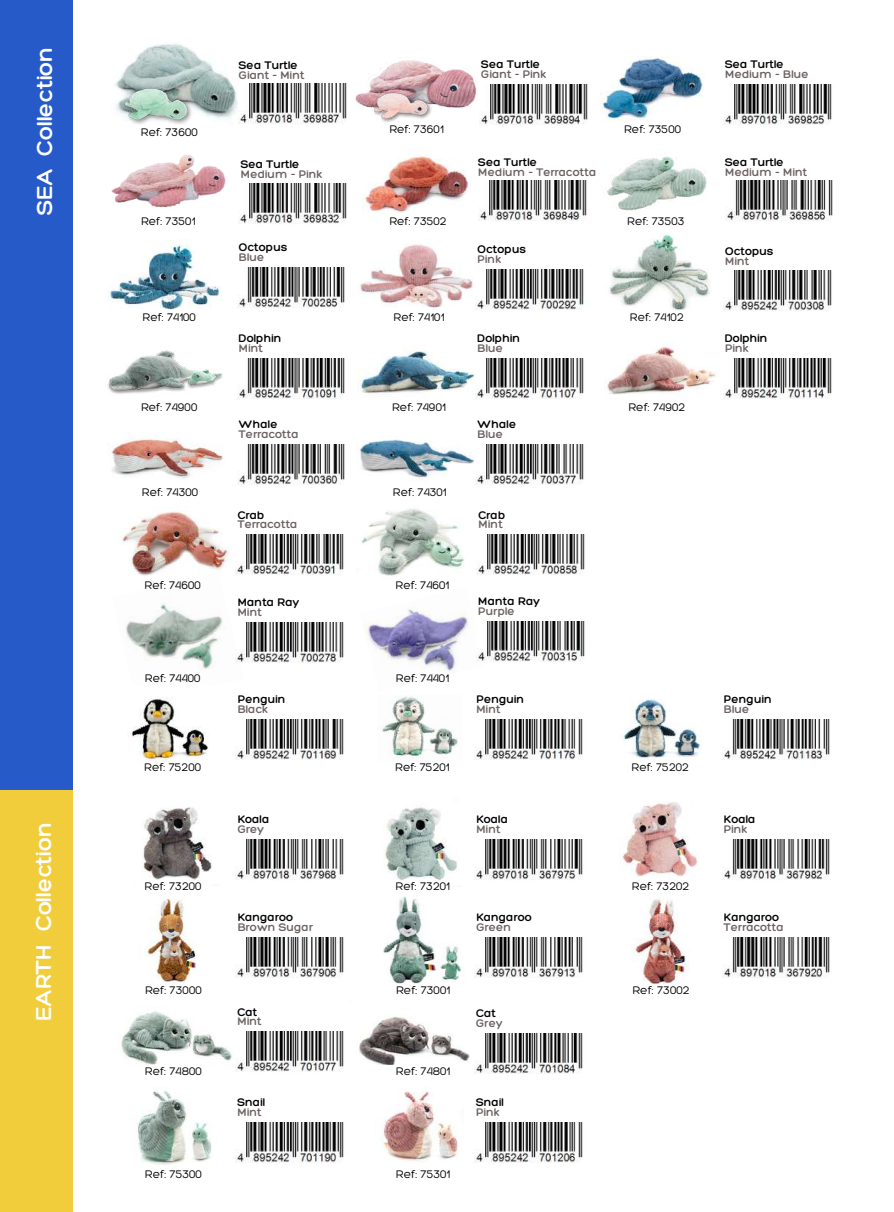
<style>
.page{position:relative;width:894px;height:1212px;background:#fff}
.page>*{position:absolute;margin:0;border:0;box-sizing:border-box;transform-origin:0 0}
.t1{font:300 23.55px "Hero";color:#fff}
.t2{font:300 12px "Hero";color:#000}
.t3{font:300 12px "Hero";color:#000}
.t4{font:300 12px "Hero";color:#6d6262}
</style>
<div class="page">
<img style="left:239px;top:184px;width:108px;height:40px">
<img style="left:135px;top:44px;width:104px;height:80px">
<img style="left:115px;top:60px;width:96px;height:64px">
<img style="left:355px;top:60px;width:122px;height:48px">
<img style="left:358px;top:64px;width:87px;height:84px">
<img style="left:107px;top:239px;width:114px;height:71px">
<img style="left:357px;top:244px;width:116px;height:64px">
<img style="left:609px;top:234px;width:101px;height:77px">
<img style="left:357px;top:351px;width:118px;height:42px">
<img style="left:107px;top:350px;width:115px;height:44px">
<img style="left:607px;top:346px;width:109px;height:49px">
<img style="left:111px;top:432px;width:112px;height:47px">
<img style="left:356px;top:439px;width:119px;height:39px">
<img style="left:122px;top:511px;width:107px;height:61px">
<img style="left:362px;top:509px;width:102px;height:67px">
<img style="left:365px;top:609px;width:112px;height:64px">
<img style="left:126px;top:572px;width:110px;height:98px">
<img style="left:132px;top:698px;width:76px;height:69px">
<img style="left:381px;top:696px;width:77px;height:62px">
<img style="left:622px;top:699px;width:79px;height:59px">
<img style="left:142px;top:807px;width:70px;height:73px">
<img style="left:619px;top:802px;width:79px;height:75px">
<img style="left:383px;top:807px;width:75px;height:73px">
<img style="left:139px;top:893px;width:58px;height:92px">
<img style="left:631px;top:898px;width:57px;height:87px">
<img style="left:383px;top:896px;width:79px;height:88px">
<img style="left:359px;top:1016px;width:111px;height:48px">
<img style="left:121px;top:1011px;width:112px;height:54px">
<img style="left:137px;top:1091px;width:75px;height:74px">
<img style="left:111px;top:154px;width:115px;height:54px">
<img style="left:478px;top:180px;width:109px;height:41px">
<img style="left:362px;top:154px;width:107px;height:60px">
<img style="left:725px;top:180px;width:108px;height:41px">
<img style="left:606px;top:156px;width:101px;height:55px">
<img style="left:723px;top:84px;width:109px;height:41px">
<img style="left:600px;top:57px;width:104px;height:63px">
<img style="left:479px;top:84px;width:109px;height:41px">
<img style="left:239px;top:84px;width:108px;height:40px">
<img style="left:237px;top:267px;width:108px;height:41px">
<img style="left:475px;top:269px;width:109px;height:41px">
<img style="left:723px;top:271px;width:109px;height:40px">
<img style="left:238px;top:358px;width:107px;height:40px">
<img style="left:476px;top:358px;width:108px;height:40px">
<img style="left:724px;top:358px;width:108px;height:40px">
<img style="left:237px;top:444px;width:108px;height:41px">
<img style="left:475px;top:444px;width:109px;height:41px">
<img style="left:236px;top:534px;width:108px;height:41px">
<img style="left:476px;top:534px;width:109px;height:41px">
<img style="left:236px;top:622px;width:108px;height:41px">
<img style="left:476px;top:621px;width:109px;height:40px">
<div style="left:0;top:0;width:72px;height:790px;background:#265ac9"></div>
<div style="left:0;top:790px;width:72px;height:422px;background:#f1cd3b"></div>
<img style="left:236px;top:719px;width:108px;height:41px">
<img style="left:474px;top:719px;width:109px;height:41px">
<img style="left:722px;top:719px;width:108px;height:41px">
<img style="left:381px;top:1091px;width:77px;height:71px">
<img style="left:236px;top:839px;width:108px;height:41px">
<img style="left:474px;top:839px;width:109px;height:41px">
<img style="left:722px;top:839px;width:108px;height:41px">
<img style="left:236px;top:937px;width:108px;height:40px">
<img style="left:474px;top:937px;width:109px;height:40px">
<img style="left:722px;top:937px;width:108px;height:40px">
<img style="left:236px;top:1031px;width:108px;height:41px">
<img style="left:474px;top:1033px;width:109px;height:41px">
<img style="left:236px;top:1122px;width:108px;height:40px">
<img style="left:475px;top:1122px;width:108px;height:40px">
<h1 class="t1" style="left:30px;top:215px;width:170px;rotate:-90deg">SEA Collection</h1>
<h1 class="t1" style="left:29px;top:1021px;width:200px;rotate:-90deg">EARTH Collection</h1>
<p class="t3" style="left:239px;top:58px;width:60px">Sea Turtle</p>
<p class="t4" style="left:239px;top:68px;width:67px">Giant - Mint</p>
<p class="t3" style="left:481px;top:57px;width:60px">Sea Turtle</p>
<p class="t4" style="left:481px;top:67px;width:67px">Giant - Pink</p>
<p class="t2" style="left:141px;top:124px;width:59px">Ref: 73600</p>
<p class="t2" style="left:389px;top:121px;width:56px">Ref: 73601</p>
<p class="t2" style="left:624px;top:121px;width:59px">Ref: 73500</p>
<p class="t3" style="left:241px;top:156px;width:60px">Sea Turtle</p>
<p class="t4" style="left:241px;top:166px;width:83px">Medium - Pink</p>
<p class="t3" style="left:478px;top:154px;width:60px">Sea Turtle</p>
<p class="t4" style="left:478px;top:164px;width:119px">Medium - Terracotta</p>
<p class="t2" style="left:141px;top:214px;width:56px">Ref: 73501</p>
<p class="t2" style="left:389px;top:214px;width:59px">Ref: 73502</p>
<p class="t2" style="left:627px;top:214px;width:59px">Ref: 73503</p>
<p class="t3" style="left:239px;top:240px;width:50px">Octopus</p>
<p class="t4" style="left:239px;top:250px;width:27px">Blue</p>
<p class="t3" style="left:477px;top:242px;width:50px">Octopus</p>
<p class="t4" style="left:477px;top:252px;width:25px">Pink</p>
<p class="t2" style="left:142px;top:309px;width:55px">Ref: 74100</p>
<p class="t2" style="left:393px;top:310px;width:52px">Ref: 74101</p>
<p class="t2" style="left:629px;top:310px;width:55px">Ref: 74102</p>
<p class="t3" style="left:239px;top:331px;width:44px">Dolphin</p>
<p class="t4" style="left:239px;top:340px;width:26px">Mint</p>
<p class="t3" style="left:477px;top:331px;width:44px">Dolphin</p>
<p class="t4" style="left:477px;top:340px;width:27px">Blue</p>
<p class="t2" style="left:141px;top:400px;width:58px">Ref: 74900</p>
<p class="t2" style="left:392px;top:400px;width:55px">Ref: 74901</p>
<p class="t2" style="left:628px;top:400px;width:58px">Ref: 74902</p>
<p class="t3" style="left:239px;top:417px;width:40px">Whale</p>
<p class="t4" style="left:239px;top:427px;width:61px">Terracotta</p>
<p class="t2" style="left:142px;top:484px;width:58px">Ref: 74300</p>
<p class="t2" style="left:393px;top:484px;width:55px">Ref: 74301</p>
<p class="t3" style="left:238px;top:507px;width:28px">Crab</p>
<p class="t4" style="left:238px;top:517px;width:61px">Terracotta</p>
<p class="t2" style="left:144px;top:577px;width:58px">Ref: 74600</p>
<p class="t2" style="left:395px;top:577px;width:55px">Ref: 74601</p>
<p class="t3" style="left:238px;top:595px;width:63px">Manta Ray</p>
<p class="t4" style="left:238px;top:605px;width:26px">Mint</p>
<p class="t2" style="left:145px;top:670px;width:57px">Ref: 74400</p>
<p class="t2" style="left:396px;top:670px;width:55px">Ref: 74401</p>
<p class="t3" style="left:238px;top:692px;width:49px">Penguin</p>
<p class="t4" style="left:238px;top:702px;width:32px">Black</p>
<p class="t3" style="left:477px;top:417px;width:40px">Whale</p>
<p class="t4" style="left:477px;top:427px;width:27px">Blue</p>
<p class="t3" style="left:478px;top:507px;width:28px">Crab</p>
<p class="t4" style="left:478px;top:517px;width:26px">Mint</p>
<p class="t3" style="left:478px;top:593px;width:63px">Manta Ray</p>
<p class="t4" style="left:478px;top:603px;width:38px">Purple</p>
<p class="t3" style="left:476px;top:692px;width:49px">Penguin</p>
<p class="t4" style="left:476px;top:702px;width:26px">Mint</p>
<p class="t2" style="left:144px;top:759px;width:59px">Ref: 75200</p>
<p class="t2" style="left:395px;top:759px;width:56px">Ref: 75201</p>
<p class="t2" style="left:631px;top:759px;width:59px">Ref: 75202</p>
<p class="t3" style="left:238px;top:812px;width:33px">Koala</p>
<p class="t4" style="left:238px;top:822px;width:28px">Grey</p>
<p class="t3" style="left:476px;top:812px;width:33px">Koala</p>
<p class="t4" style="left:476px;top:822px;width:26px">Mint</p>
<p class="t2" style="left:144px;top:878px;width:59px">Ref: 73200</p>
<p class="t2" style="left:395px;top:878px;width:56px">Ref: 73201</p>
<p class="t2" style="left:631px;top:878px;width:59px">Ref: 73202</p>
<p class="t3" style="left:238px;top:910px;width:57px">Kangaroo</p>
<p class="t4" style="left:238px;top:919px;width:77px">Brown Sugar</p>
<p class="t3" style="left:476px;top:910px;width:57px">Kangaroo</p>
<p class="t4" style="left:476px;top:919px;width:36px">Green</p>
<p class="t2" style="left:145px;top:982px;width:58px">Ref: 73000</p>
<p class="t2" style="left:396px;top:982px;width:56px">Ref: 73001</p>
<p class="t2" style="left:632px;top:982px;width:59px">Ref: 73002</p>
<p class="t3" style="left:237px;top:1004px;width:21px">Cat</p>
<p class="t4" style="left:237px;top:1014px;width:26px">Mint</p>
<p class="t2" style="left:145px;top:1063px;width:59px">Ref: 74800</p>
<p class="t2" style="left:396px;top:1063px;width:56px">Ref: 74801</p>
<p class="t3" style="left:237px;top:1094px;width:29px">Snail</p>
<p class="t4" style="left:237px;top:1104px;width:26px">Mint</p>
<p class="t2" style="left:145px;top:1166px;width:59px">Ref: 75300</p>
<p class="t2" style="left:396px;top:1167px;width:56px">Ref: 75301</p>
<p class="t3" style="left:476px;top:1006px;width:21px">Cat</p>
<p class="t4" style="left:476px;top:1016px;width:28px">Grey</p>
<p class="t3" style="left:476px;top:1094px;width:29px">Snail</p>
<p class="t4" style="left:476px;top:1104px;width:25px">Pink</p>
<p class="t3" style="left:724px;top:57px;width:60px">Sea Turtle</p>
<p class="t4" style="left:724px;top:67px;width:85px">Medium - Blue</p>
<p class="t3" style="left:724px;top:154px;width:60px">Sea Turtle</p>
<p class="t4" style="left:724px;top:164px;width:84px">Medium - Mint</p>
<p class="t3" style="left:724px;top:243px;width:50px">Octopus</p>
<p class="t4" style="left:724px;top:253px;width:26px">Mint</p>
<p class="t3" style="left:724px;top:331px;width:44px">Dolphin</p>
<p class="t4" style="left:724px;top:340px;width:25px">Pink</p>
<p class="t3" style="left:723px;top:692px;width:49px">Penguin</p>
<p class="t4" style="left:723px;top:702px;width:27px">Blue</p>
<p class="t3" style="left:723px;top:812px;width:33px">Koala</p>
<p class="t4" style="left:723px;top:822px;width:25px">Pink</p>
<p class="t3" style="left:723px;top:910px;width:57px">Kangaroo</p>
<p class="t4" style="left:723px;top:919px;width:61px">Terracotta</p>
</div>
